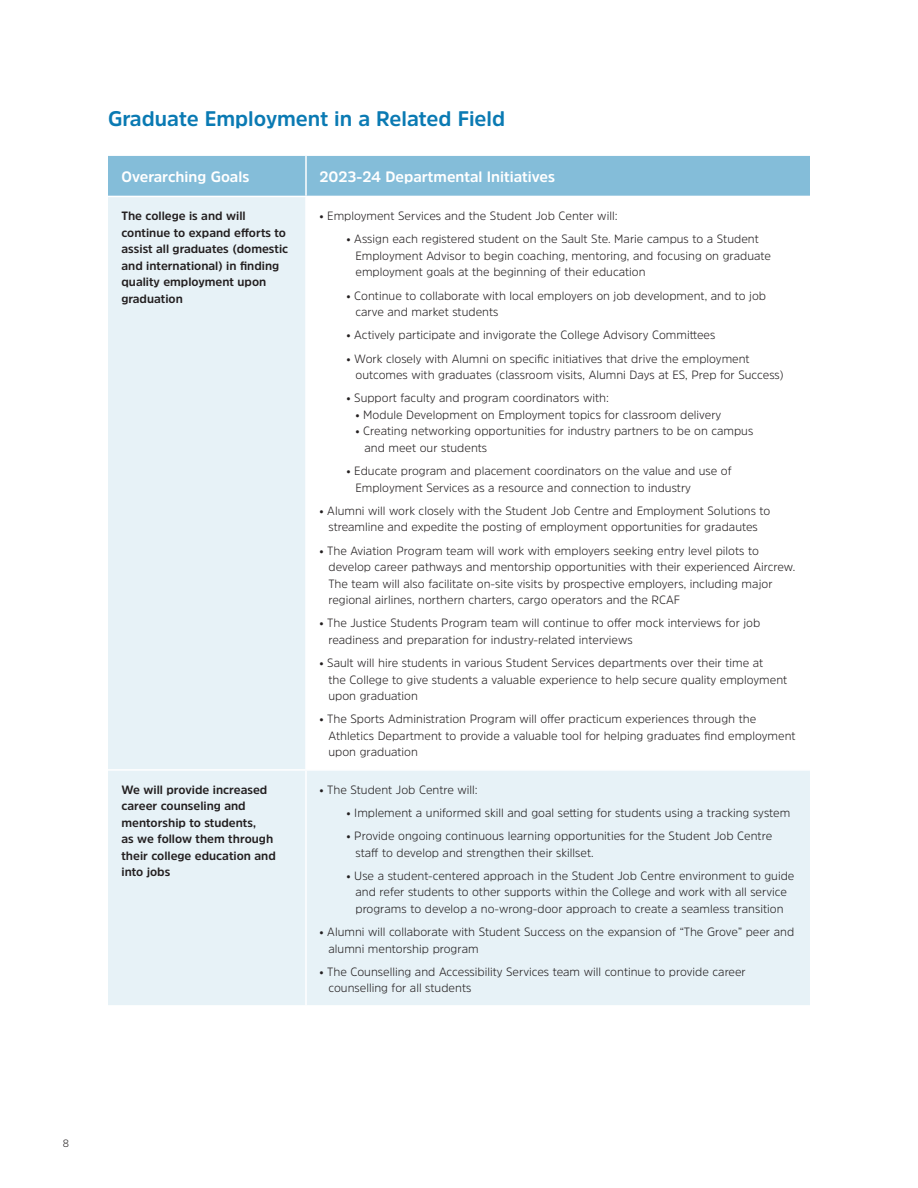
<style>
.page{position:relative;width:918px;height:1188px;background:#fff}
.page>*{position:absolute;margin:0;border:0;box-sizing:border-box;transform-origin:0 0}
.subhead_2_14{font:700 21px "Amsi Pro";color:#0a7ab3}
.TABLE_BODY_BOLD_rev{font:700 15px "Amsi Pro";color:#fff}
.TABLE_BODY_BULLET_in{font:300 12px/16.5px "Amsi Pro";color:#231f20}
.TABLE_BODY_BULLET{font:300 12px/16.5px "Amsi Pro";color:#231f20}
.TABLE_BODY_BOLD{font:700 12px/16.5px "Amsi Pro";color:#231f20}
.t1{font:300 10.5px "Amsi Pro";color:#231f20}
</style>
<div class="page">
<div style="left:108px;top:156px;width:702px;height:40px;background:#84bdd9"></div>
<div style="left:108px;top:196px;width:198px;height:574px;background:#e7f2f7"></div>
<div style="left:108px;top:771px;width:702px;height:234px;background:#e7f2f7"></div>
<hr style="left:305px;top:156px;width:2px;height:40px;background:#fff">
<hr style="left:108px;top:196px;width:198px;height:1px;background:#fff">
<hr style="left:305px;top:197px;width:2px;height:572px;background:#fff">
<hr style="left:108px;top:769px;width:198px;height:2px;background:#fff">
<hr style="left:305px;top:771px;width:2px;height:234px;background:#fff">
<p class="subhead_2_14" style="left:108px;top:104px;width:399px">Graduate Employment in a Related Field</p>
<p class="TABLE_BODY_BOLD_rev" style="left:122px;top:167px;width:129px">Overarching Goals</p>
<p class="TABLE_BODY_BOLD_rev" style="left:320px;top:167px;width:237px">2023-24 Departmental Initiatives</p>
<p class="TABLE_BODY_BOLD" style="left:122px;top:207px;width:168px">The college is and will continue to expand efforts to assist all graduates (domestic and international) in finding quality employment upon graduation</p>
<p class="TABLE_BODY_BULLET" style="left:320px;top:207px;width:300px">• Employment Services and the Student Job Center will:</p>
<p class="TABLE_BODY_BULLET_in" style="left:356px;top:231px;width:417px;text-indent:-9px">• Assign each registered student on the Sault Ste. Marie campus to a Student<br>Employment Advisor to begin coaching, mentoring, and focusing on graduate employment goals at the beginning of their education</p>
<p class="TABLE_BODY_BULLET_in" style="left:356px;top:287px;width:412px;text-indent:-9px">• Continue to collaborate with local employers on job development, and to job carve and market students</p>
<p class="TABLE_BODY_BULLET_in" style="left:346px;top:327px;width:370px">• Actively participate and invigorate the College Advisory Committees</p>
<p class="TABLE_BODY_BULLET_in" style="left:356px;top:350px;width:430px;text-indent:-9px">• Work closely with Alumni on specific initiatives that drive the employment outcomes with graduates (classroom visits, Alumni Days at ES, Prep for Success)</p>
<p class="TABLE_BODY_BULLET_in" style="left:346px;top:390px;width:264px">• Support faculty and program coordinators with:</p>
<p class="TABLE_BODY_BULLET_in" style="left:356px;top:406px;width:367px">• Module Development on Employment topics for classroom delivery</p>
<p class="TABLE_BODY_BULLET_in" style="left:364px;top:423px;width:390px;text-indent:-9px">• Creating networking opportunities for industry partners to be on campus and meet our students</p>
<p class="TABLE_BODY_BULLET_in" style="left:356px;top:462px;width:378px;text-indent:-9px">• Educate program and placement coordinators on the value and use of<br>Employment Services as a resource and connection to industry</p>
<p class="TABLE_BODY_BULLET" style="left:320px;top:502px;width:452px;text-align:center">• Alumni will work closely with the Student Job Centre and Employment Solutions to streamline and expedite the posting of employment opportunities for gradautes</p>
<p class="TABLE_BODY_BULLET" style="left:328px;top:542px;width:468px;text-indent:-9px">• The Aviation Program team will work with employers seeking entry level pilots to develop career pathways and mentorship opportunities with their experienced Aircrew.<br>The team will also facilitate on-site visits by prospective employers, including major regional airlines, northern charters, cargo operators and the RCAF</p>
<p class="TABLE_BODY_BULLET" style="left:328px;top:615px;width:433px;text-indent:-9px">• The Justice Students Program team will continue to offer mock interviews for job readiness and preparation for industry-related interviews</p>
<p class="TABLE_BODY_BULLET" style="left:328px;top:654px;width:460px;text-indent:-9px">• Sault will hire students in various Student Services departments over their time at<br>the College to give students a valuable experience to help secure quality employment upon graduation</p>
<p class="TABLE_BODY_BULLET" style="left:328px;top:711px;width:469px;text-indent:-9px">• The Sports Administration Program will offer practicum experiences through the<br>Athletics Department to provide a valuable tool for helping graduates find employment upon graduation</p>
<p class="TABLE_BODY_BOLD" style="left:122px;top:781px;width:156px">We will provide increased career counseling and mentorship to students,<br>as we follow them through their college education and into jobs</p>
<p class="TABLE_BODY_BULLET" style="left:320px;top:781px;width:160px">• The Student Job Centre will:</p>
<p class="TABLE_BODY_BULLET_in" style="left:346px;top:804px;width:445px">• Implement a uniformed skill and goal setting for students using a tracking system</p>
<p class="TABLE_BODY_BULLET_in" style="left:356px;top:827px;width:418px;text-indent:-9px">• Provide ongoing continuous learning opportunities for the Student Job Centre staff to develop and strengthen their skillset.</p>
<p class="TABLE_BODY_BULLET_in" style="left:346px;top:867px;width:449px;text-align:center">• Use a student-centered approach in the Student Job Centre environment to guide and refer students to other supports within the College and work with all service programs to develop a no-wrong-door approach to create a seamless transition</p>
<p class="TABLE_BODY_BULLET" style="left:328px;top:923px;width:467px;text-indent:-9px">• Alumni will collaborate with Student Success on the expansion of “The Grove” peer and alumni mentorship program</p>
<p class="TABLE_BODY_BULLET" style="left:328px;top:963px;width:419px;text-indent:-9px">• The Counselling and Accessibility Services team will continue to provide career counselling for all students</p>
<p class="t1" style="left:63px;top:1137px;width:8px">8</p>
</div>
